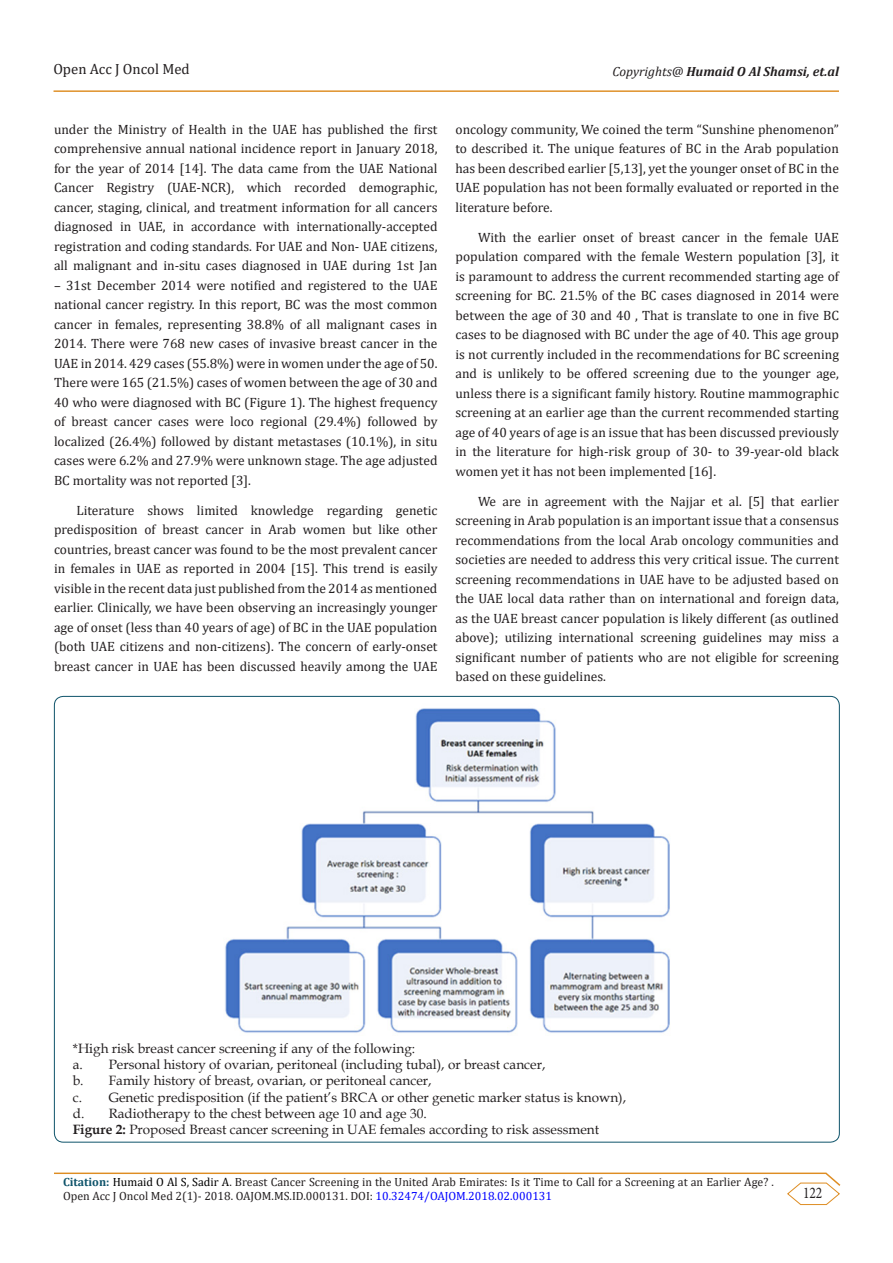
<style>
.page{position:relative;width:893px;height:1263px;background:#fff}
.page>*{position:absolute;margin:0;border:0;box-sizing:border-box;transform-origin:0 0}
.t1{font:16.35px "Minion Pro";color:#231f20;scale:.83 1}
.t2{font:14.7px "Cambria";color:#231f20}
.t3{font:13.5px/19.5px "Cambria";color:#231f20;text-align:justify}
.t4{font:13.5px/16.2px "Book Antiqua";color:#231f20}
.t5{font:italic 700 13.2px "Cambria";color:#231f20}
.t6{font:11.85px/14.2px "Cambria";color:#231f20}
.s1{font-weight:400}
.s2{font-weight:700}
.s3{font-weight:700;color:#0e536a}
.s4{color:#000}
.s5{color:#00f}
</style>
<div class="page">
<hr style="left:54px;top:90px;width:785px;height:2px;background:#de8d23">
<hr style="left:54px;top:1172px;width:772px;height:2px;background:#de8d23">
<svg style="left:787px;top:1172px;width:54px;height:33px"></svg>
<img style="left:225px;top:708px;width:445px;height:325px">
<p class="t2" style="left:53px;top:60px;width:138px">Open Acc J Oncol Med</p>
<p class="t5" style="left:612px;top:62px;width:228px"><span class="s1">Copyrights@</span> Humaid O Al Shamsi, et.al</p>
<p class="t3" style="left:54px;top:119px;width:385px">under the Ministry of Health in the UAE has published the first comprehensive annual national incidence report in January 2018, for the year of 2014 [14]. The data came from the UAE National Cancer Registry (UAE-NCR), which recorded demographic, cancer, staging, clinical, and treatment information for all cancers diagnosed in UAE, in accordance with internationally-accepted registration and coding standards. For UAE and Non- UAE citizens, all malignant and in-situ cases diagnosed in UAE during 1st Jan</p>
<p class="t3" style="left:54px;top:275px;width:385px">– 31st December 2014 were notified and registered to the UAE national cancer registry. In this report, BC was the most common cancer in females, representing 38.8% of all malignant cases in 2014. There were 768 new cases of invasive breast cancer in the UAE in 2014. 429 cases (55.8%) were in women under the age of 50.<br>There were 165 (21.5%) cases of women between the age of 30 and 40 who were diagnosed with BC (Figure 1). The highest frequency of breast cancer cases were loco regional (29.4%) followed by localized (26.4%) followed by distant metastases (10.1%), in situ cases were 6.2% and 27.9% were unknown stage. The age adjusted BC mortality was not reported [3].</p>
<p class="t3" style="left:54px;top:500px;width:385px;text-indent:22px">Literature shows limited knowledge regarding genetic predisposition of breast cancer in Arab women but like other countries, breast cancer was found to be the most prevalent cancer in females in UAE as reported in 2004 [15]. This trend is easily visible in the recent data just published from the 2014 as mentioned earlier. Clinically, we have been observing an increasingly younger age of onset (less than 40 years of age) of BC in the UAE population (both UAE citizens and non-citizens). The concern of early-onset breast cancer in UAE has been discussed heavily among the UAE</p>
<p class="t3" style="left:455px;top:119px;width:385px">oncology community, We coined the term “Sunshine phenomenon” to described it. The unique features of BC in the Arab population has been described earlier [5,13], yet the younger onset of BC in the UAE population has not been formally evaluated or reported in the literature before.</p>
<p class="t3" style="left:455px;top:227px;width:385px;text-indent:22px">With the earlier onset of breast cancer in the female UAE population compared with the female Western population [3], it is paramount to address the current recommended starting age of screening for BC. 21.5% of the BC cases diagnosed in 2014 were between the age of 30 and 40 , That is translate to one in five BC cases to be diagnosed with BC under the age of 40. This age group is not currently included in the recommendations for BC screening and is unlikely to be offered screening due to the younger age, unless there is a significant family history. Routine mammographic screening at an earlier age than the current recommended starting age of 40 years of age is an issue that has been discussed previously in the literature for high-risk group of 30- to 39-year-old black women yet it has not been implemented [16].</p>
<p class="t3" style="left:455px;top:491px;width:385px;text-indent:22px">We are in agreement with the Najjar et al. [5] that earlier screening in Arab population is an important issue that a consensus recommendations from the local Arab oncology communities and societies are needed to address this very critical issue. The current screening recommendations in UAE have to be adjusted based on the UAE local data rather than on international and foreign data, as the UAE breast cancer population is likely different (as outlined above); utilizing international screening guidelines may miss a significant number of patients who are not eligible for screening based on these guidelines.</p>
<p class="t4" style="left:73px;top:1040px;width:555px">*High risk breast cancer screening if any of the following:<br>a. Personal history of ovarian, peritoneal (including tubal), or breast cancer,<br>b. Family history of breast, ovarian, or peritoneal cancer,<br>c. Genetic predisposition (if the patient’s BRCA or other genetic marker status is known), d. Radiotherapy to the chest between age 10 and age 30.<br><span class="s2">Figure 2:</span> Proposed Breast cancer screening in UAE females according to risk assessment</p>
<p class="t6" style="left:63px;top:1175px;width:712px"><span class="s3">Citation:</span> <span class="s4">Humaid O Al S, Sadir A</span>. Breast Cancer Screening in the United Arab Emirates: Is it Time to Call for a Screening at an Earlier Age? .<br>Open Acc J Oncol Med 2(1)- 2018. OAJOM.MS.ID.000131. DOI: <span class="s5">10.32474/OAJOM.2018.02.000131</span></p>
<p class="t1" style="left:803px;top:1182px;width:25px">122</p>
</div>
